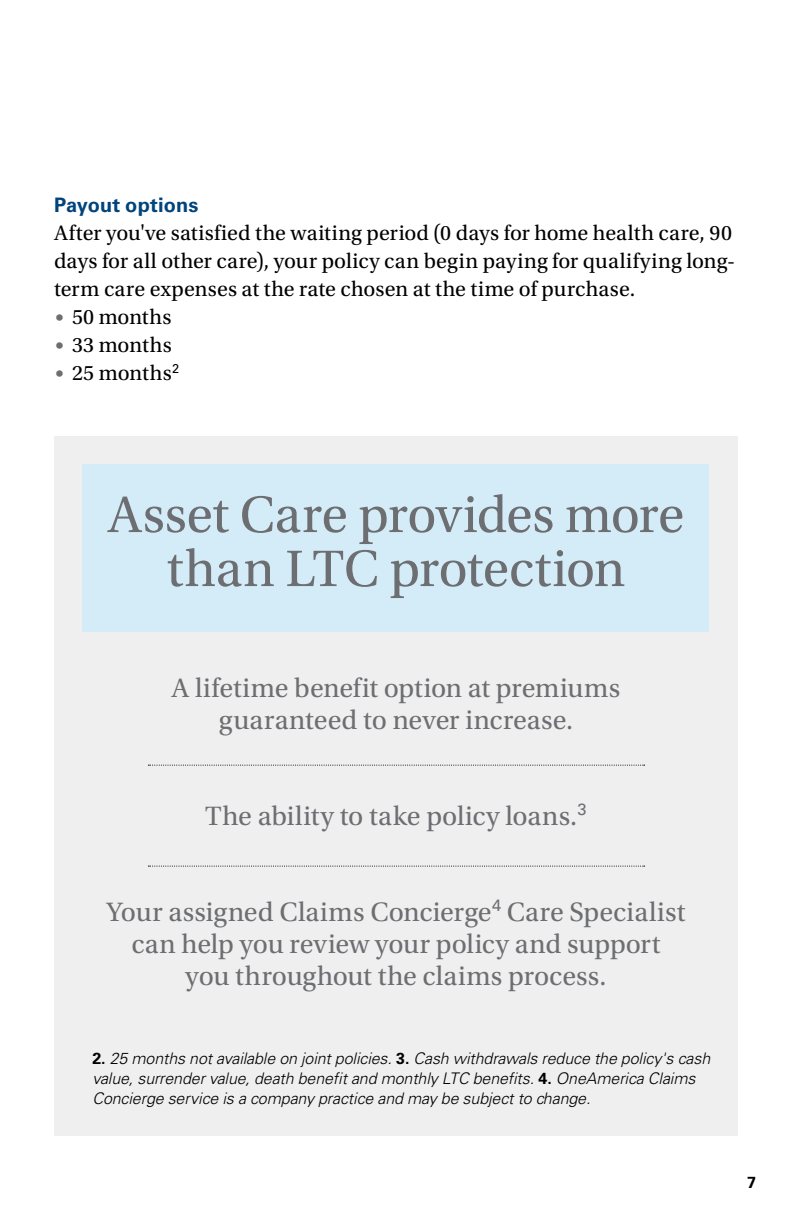
<style>
.page{position:relative;width:792px;height:1224px;background:#fff}
.page>*{position:absolute;margin:0;border:0;box-sizing:border-box;transform-origin:0 0}
.t1{font:54px/54px "Utopia Std";letter-spacing:-.01em;color:#6d6e71;text-align:center}
.t2{font:28px/32px "Utopia Std";color:#6d6e71;text-align:center}
.t3{font:22px/28px "Utopia Std";letter-spacing:.005em;color:#000}
.t4{font:700 20px "Univers LT Std";letter-spacing:.005em;color:#00447c}
.t5{font:italic 300 16px/20px "Univers LT Std";letter-spacing:-.005em;color:#000}
.t6{font:700 16px "Univers LT Std";color:#000}
.s1{font-family:"Univers LT Std";font-weight:300;font-stretch:condensed;font-size:18px;color:#6d6e71}
.s2{font-weight:700;font-style:normal}
</style>
<div class="page">
<div style="left:54px;top:436px;width:684px;height:700px;background:#efeff0"></div>
<div style="left:83px;top:464px;width:626px;height:168px;background:#d3ecf8"></div>
<svg style="left:148px;top:765px;width:497px;height:1px"></svg>
<svg style="left:148px;top:866px;width:497px;height:1px"></svg>
<p class="t4" style="left:54px;top:194px;width:146px">Payout options</p>
<h3 class="t3" style="left:54px;top:220px;width:683px">After you've satisfied the waiting period (0 days for home health care, 90 days for all other care), your policy can begin paying for qualifying long&shy;term care expenses at the rate chosen at the time of purchase.</h3>
<h3 class="t3" style="left:54px;top:304px;width:119px"><span class="s1">•</span> 50 months</h3>
<h3 class="t3" style="left:54px;top:332px;width:119px"><span class="s1">•</span> 33 months</h3>
<h3 class="t3" style="left:54px;top:360px;width:127px"><span class="s1">•</span> 25 months<sup>2</sup></h3>
<h1 class="t1" style="left:108px;top:489px;width:578px">Asset Care provides more than LTC protection</h1>
<h2 class="t2" style="left:172px;top:672px;width:450px">A lifetime benefit option at premiums guaranteed to never increase.</h2>
<h2 class="t2" style="left:205px;top:800px;width:383px">The ability to take policy loans.<sup>3</sup></h2>
<h2 class="t2" style="left:107px;top:896px;width:580px">Your assigned Claims Concierge<sup>4</sup> Care Specialist can help you review your policy and support you throughout the claims process.</h2>
<p class="t5" style="left:92px;top:1049px;width:619px"><span class="s2">2.</span> 25 months not available on joint policies. <span class="s2">3.</span> Cash withdrawals reduce the policy's cash value, surrender value, death benefit and monthly LTC benefits. <span class="s2">4.</span> OneAmerica Claims<br>Concierge service is a company practice and may be subject to change.</p>
<p class="t6" style="left:747px;top:1173px;width:10px">7</p>
</div>
